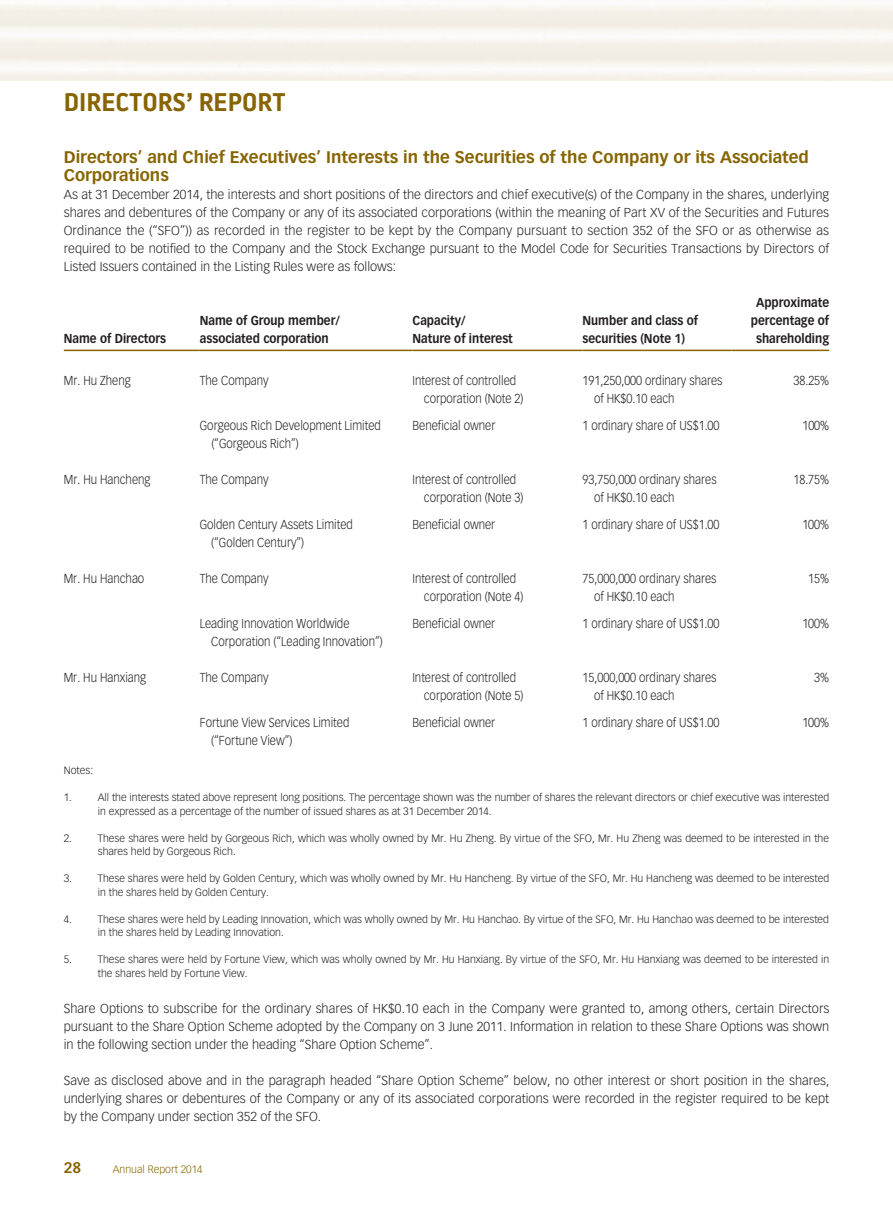
<style>
.page{position:relative;width:893px;height:1212px;background:#fff}
.page>*{position:absolute;margin:0;border:0;box-sizing:border-box;transform-origin:0 0}
.t1{font:700 25.5px "Battersea";color:#876400}
.t2{font:700 16.5px/18px "Vectora LT Std";color:#876400}
.t3{font:700 15px "Vectora LT Std";color:#876400}
.t4{font:300 12.75px/18px "Vectora LT Std";color:#231f20;text-align:justify}
.t5{font:300 12.75px/18px "Vectora LT Std";color:#231f20;scale:.9 1}
.t6{font:700 12.75px/18px "Vectora LT Std";color:#231f20;scale:.9 1}
.t7{font:300 10.5px/13.5px "Vectora LT Std";color:#231f20}
.t8{font:300 10.5px "Vectora LT Std";color:#876400}
</style>
<div class="page">
<hr style="left:64px;top:350px;width:136px;height:1px;background:#876400">
<hr style="left:200px;top:350px;width:212px;height:1px;background:#876400">
<hr style="left:412px;top:350px;width:171px;height:1px;background:#876400">
<hr style="left:583px;top:350px;width:148px;height:1px;background:#876400">
<hr style="left:731px;top:350px;width:98px;height:1px;background:#876400">
<h1 class="t1" style="left:64px;top:86px;width:30px">DIRECTORS</h1>
<h1 class="t1" style="left:186px;top:86px;width:43px">’ REPORT</h1>
<p class="t2" style="left:64px;top:148px;width:747px">Directors’ and Chief Executives’ Interests in the Securities of the Company or its Associated<br>Corporations</p>
<p class="t4" style="left:64px;top:185px;width:767px">As at 31 December 2014, the interests and short positions of the directors and chief executive(s) of the Company in the shares, underlying shares and debentures of the Company or any of its associated corporations (within the meaning of Part XV of the Securities and Futures Ordinance the (“SFO”)) as recorded in the register to be kept by the Company pursuant to section 352 of the SFO or as otherwise as required to be notified to the Company and the Stock Exchange pursuant to the Model Code for Securities Transactions by Directors of Listed Issuers contained in the Listing Rules were as follows:</p>
<p class="t6" style="left:64px;top:329px;width:115px">Name of Directors</p>
<p class="t6" style="left:200px;top:311px;width:157px">Name of Group member/ associated corporation</p>
<p class="t6" style="left:412px;top:311px;width:113px">Capacity/<br>Nature of interest</p>
<p class="t6" style="left:583px;top:311px;width:130px">Number and class of securities (Note 1)</p>
<p class="t6" style="left:751px;top:293px;width:89px;text-align:center">Approximate percentage of shareholding</p>
<p class="t5" style="left:64px;top:372px;width:76px">Mr. Hu Zheng</p>
<p class="t5" style="left:200px;top:372px;width:78px">The Company</p>
<p class="t5" style="left:424px;top:372px;width:112px;text-indent:-11px">Interest of controlled corporation (Note 2)</p>
<p class="t5" style="left:594px;top:372px;width:144px;text-indent:-11px">191,250,000 ordinary shares of HK$0.10 each</p>
<p class="t5" style="left:793px;top:372px;width:41px">38.25%</p>
<p class="t5" style="left:211px;top:417px;width:190px;text-indent:-11px">Gorgeous Rich Development Limited (“Gorgeous Rich”)</p>
<p class="t5" style="left:412px;top:417px;width:94px">Beneficial owner</p>
<p class="t5" style="left:583px;top:417px;width:154px">1 ordinary share of US$1.00</p>
<p class="t5" style="left:802px;top:417px;width:31px">100%</p>
<p class="t5" style="left:64px;top:471px;width:98px">Mr. Hu Hancheng</p>
<p class="t5" style="left:200px;top:471px;width:78px">The Company</p>
<p class="t5" style="left:424px;top:471px;width:112px;text-indent:-11px">Interest of controlled corporation (Note 3)</p>
<p class="t5" style="left:594px;top:471px;width:138px;text-indent:-11px">93,750,000 ordinary shares of HK$0.10 each</p>
<p class="t5" style="left:793px;top:471px;width:41px">18.75%</p>
<p class="t5" style="left:211px;top:516px;width:159px;text-indent:-11px">Golden Century Assets Limited (“Golden Century”)</p>
<p class="t5" style="left:412px;top:516px;width:94px">Beneficial owner</p>
<p class="t5" style="left:583px;top:516px;width:154px">1 ordinary share of US$1.00</p>
<p class="t5" style="left:802px;top:516px;width:31px">100%</p>
<p class="t5" style="left:64px;top:570px;width:91px">Mr. Hu Hanchao</p>
<p class="t5" style="left:200px;top:570px;width:78px">The Company</p>
<p class="t5" style="left:424px;top:570px;width:112px;text-indent:-11px">Interest of controlled corporation (Note 4)</p>
<p class="t5" style="left:594px;top:570px;width:138px;text-indent:-11px">75,000,000 ordinary shares of HK$0.10 each</p>
<p class="t5" style="left:808px;top:570px;width:25px">15%</p>
<p class="t5" style="left:211px;top:615px;width:192px;text-indent:-11px">Leading Innovation Worldwide<br>Corporation (“Leading Innovation”)</p>
<p class="t5" style="left:412px;top:615px;width:94px">Beneficial owner</p>
<p class="t5" style="left:582px;top:615px;width:154px">1 ordinary share of US$1.00</p>
<p class="t5" style="left:802px;top:615px;width:31px">100%</p>
<p class="t5" style="left:64px;top:669px;width:93px">Mr. Hu Hanxiang</p>
<p class="t5" style="left:200px;top:669px;width:78px">The Company</p>
<p class="t5" style="left:424px;top:669px;width:112px;text-indent:-11px">Interest of controlled corporation (Note 5)</p>
<p class="t5" style="left:594px;top:669px;width:138px;text-indent:-11px">15,000,000 ordinary shares of HK$0.10 each</p>
<p class="t5" style="left:814px;top:669px;width:18px">3%</p>
<p class="t5" style="left:211px;top:714px;width:155px;text-indent:-11px">Fortune View Services Limited (“Fortune View”)</p>
<p class="t5" style="left:412px;top:714px;width:94px">Beneficial owner</p>
<p class="t5" style="left:582px;top:714px;width:154px">1 ordinary share of US$1.00</p>
<p class="t5" style="left:802px;top:714px;width:31px">100%</p>
<p class="t7" style="left:64px;top:764px;width:31px">Notes:</p>
<p class="t7" style="left:64px;top:791px;width:10px">1.</p>
<p class="t7" style="left:98px;top:791px;width:733px">All the interests stated above represent long positions. The percentage shown was the number of shares the relevant directors or chief executive was interested in expressed as a percentage of the number of issued shares as at 31 December 2014.</p>
<p class="t7" style="left:64px;top:831px;width:10px">2.</p>
<p class="t7" style="left:98px;top:831px;width:733px">These shares were held by Gorgeous Rich, which was wholly owned by Mr. Hu Zheng. By virtue of the SFO, Mr. Hu Zheng was deemed to be interested in the shares held by Gorgeous Rich.</p>
<p class="t7" style="left:64px;top:872px;width:10px">3.</p>
<p class="t7" style="left:98px;top:872px;width:733px">These shares were held by Golden Century, which was wholly owned by Mr. Hu Hancheng. By virtue of the SFO, Mr. Hu Hancheng was deemed to be interested in the shares held by Golden Century.</p>
<p class="t7" style="left:64px;top:912px;width:10px">4.</p>
<p class="t7" style="left:98px;top:912px;width:733px">These shares were held by Leading Innovation, which was wholly owned by Mr. Hu Hanchao. By virtue of the SFO, Mr. Hu Hanchao was deemed to be interested in the shares held by Leading Innovation.</p>
<p class="t7" style="left:64px;top:953px;width:10px">5.</p>
<p class="t7" style="left:98px;top:953px;width:733px">These shares were held by Fortune View, which was wholly owned by Mr. Hu Hanxiang. By virtue of the SFO, Mr. Hu Hanxiang was deemed to be interested in the shares held by Fortune View.</p>
<p class="t4" style="left:64px;top:999px;width:767px">Share Options to subscribe for the ordinary shares of HK$0.10 each in the Company were granted to, among others, certain Directors pursuant to the Share Option Scheme adopted by the Company on 3 June 2011. Information in relation to these Share Options was shown in the following section under the heading “Share Option Scheme”.</p>
<p class="t4" style="left:64px;top:1071px;width:767px">Save as disclosed above and in the paragraph headed “Share Option Scheme” below, no other interest or short position in the shares, underlying shares or debentures of the Company or any of its associated corporations were recorded in the register required to be kept by the Company under section 352 of the SFO.</p>
<p class="t3" style="left:64px;top:1159px;width:19px">28</p>
<p class="t8" style="left:113px;top:1163px;width:91px">Annual Report 2014</p>
</div>
